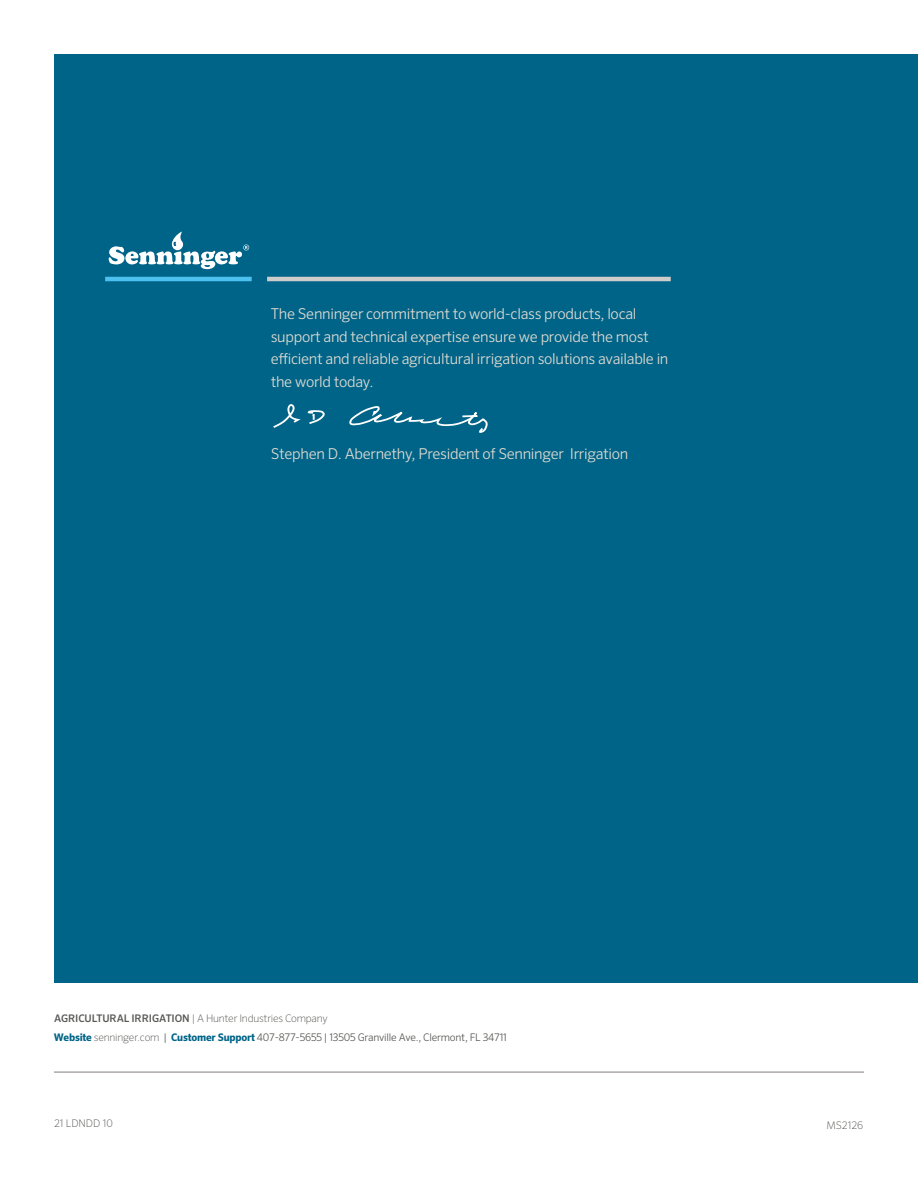
<style>
.page{position:relative;width:918px;height:1188px;background:#fff}
.page>*{position:absolute;margin:0;border:0;box-sizing:border-box;transform-origin:0 0}
.t1{font:300 15px/22.5px "Sero Pro";letter-spacing:-.02em;color:#e0dbd1}
.t2{font:300 10.5px/19.4px "Sero Pro";letter-spacing:-.02em;color:#585956}
.t3{font:200 10.5px "Sero Pro";color:#585956}
.s1{font-weight:500}
.s2{font-weight:200}
.s3{font-weight:700;color:#006488}
</style>
<div class="page">
<div style="left:54px;top:54px;width:864px;height:929px;background:#006488"></div>
<svg style="left:109px;top:231px;width:140px;height:38px"></svg>
<hr style="left:267px;top:277px;width:404px;height:4px;background:#cfcdcb">
<hr style="left:105px;top:277px;width:147px;height:4px;background:#4cc0ef">
<hr style="left:54px;top:1071px;width:810px;height:2px;background:#aca9a7">
<svg style="left:273px;top:404px;width:27px;height:24px"></svg>
<svg style="left:307px;top:410px;width:18px;height:14px"></svg>
<svg style="left:349px;top:406px;width:139px;height:27px"></svg>
<p class="t1" style="left:271px;top:303px;width:399px">The Senninger commitment to world-class products, local support and technical expertise ensure we provide the most efficient and reliable agricultural irrigation solutions available in the world today.</p>
<p class="t1" style="left:271px;top:442px;width:359px">Stephen D. Abernethy, President of Senninger Irrigation</p>
<p class="t2" style="left:54px;top:1009px;width:454px"><span class="s1">AGRICULTURAL IRRIGATION</span> <span class="s2">| A Hunter Industries Company<br></span><span class="s3">Website</span> <span class="s2">senninger.com</span> | <span class="s3">Customer Support</span> 407-877-5655 | 13505 Granville Ave., Clermont, FL 34711</p>
<p class="t3" style="left:54px;top:1118px;width:60px">21 LDNDD 10</p>
<p class="t3" style="left:826px;top:1119px;width:38px">MS2126</p>
</div>
